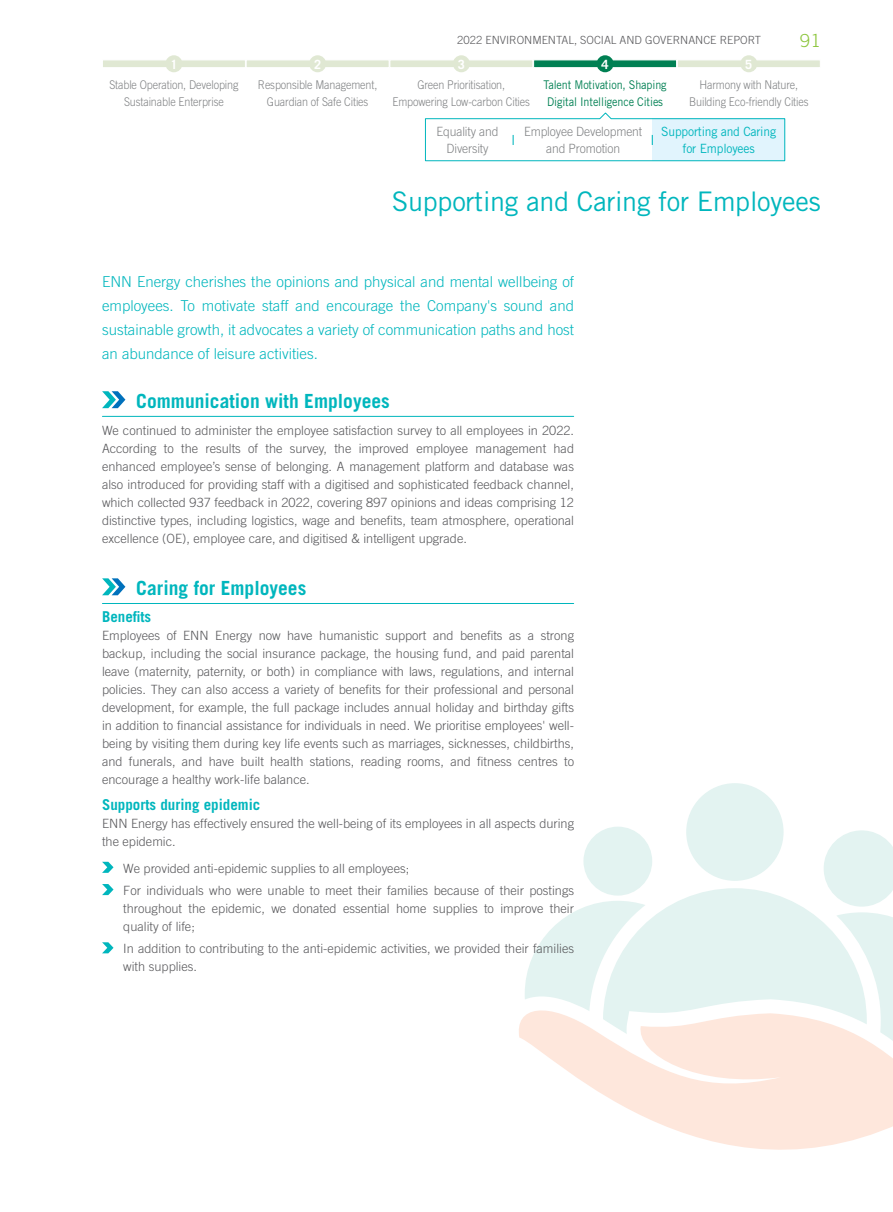
<style>
.page{position:relative;width:893px;height:1212px;background:#fff}
.page>*{position:absolute;margin:0;border:0;box-sizing:border-box;transform-origin:0 0}
.t1{font:27px "Trade Gothic LT Std";letter-spacing:-.01em;color:#00b6bd}
.t2{font:700 19.5px "Trade Gothic LT Std";color:#00b6bd}
.t3{font:300 18px "Trade Gothic LT Std";color:#8dc63e}
.t4{font:300 15px/24px "Trade Gothic LT Std";color:#00b6bd;text-align:justify}
.t5{font:700 15px "Trade Gothic LT Std";color:#00b6bd}
.t6{font:300 12.75px/18px "Trade Gothic LT Std";color:#58585b}
.t7{font:300 12.75px/16.5px "Trade Gothic LT Std";letter-spacing:-.01em;color:#808284;text-align:center;scale:.95 1}
.t8{font:12.75px/16.5px "Trade Gothic LT Std";letter-spacing:-.015em;color:#00b6bd;text-align:center;scale:.95 1}
.t9{font:700 12.75px "Trade Gothic LT Std";color:#fff}
.t10{font:300 12px/16.5px "Trade Gothic LT Std";letter-spacing:-.01em;color:#808284;text-align:center;scale:.9 1}
.t11{font:12px/16.5px "Trade Gothic LT Std";letter-spacing:-.01em;color:#008053;text-align:center;scale:.9 1}
.t12{font:300 11.25px "Trade Gothic LT Std";color:#58585b}
</style>
<div class="page">
<svg style="left:102px;top:391px;width:23px;height:17px"></svg>
<hr style="left:102px;top:416px;width:472px;height:1px;background:#00b6bd">
<hr style="left:102px;top:603px;width:472px;height:1px;background:#00b6bd">
<svg style="left:519px;top:1016px;width:374px;height:134px;fill:#fee7dc"></svg>
<div style="left:686px;top:783px;width:98px;height:98px;background:#e3f3f1;border-radius:50%"></div>
<svg style="left:525px;top:830px;width:368px;height:252px"></svg>
<svg style="left:425px;top:112px;width:360px;height:49px"></svg>
<div style="left:102px;top:60px;width:144px;height:8px;background:#e0e8d3;border:1px solid #fff"></div>
<div style="left:389px;top:60px;width:144px;height:8px;background:#e0e8d3;border:1px solid #fff"></div>
<div style="left:246px;top:60px;width:143px;height:8px;background:#e0e8d3;border:1px solid #fff"></div>
<div style="left:533px;top:60px;width:144px;height:8px;background:#008053;border:1px solid #fff"></div>
<div style="left:677px;top:60px;width:144px;height:8px;background:#e0e8d3;border:1px solid #fff"></div>
<div style="left:165px;top:55px;width:17px;height:17px;background:#e0e8d3;border-radius:50%"></div>
<div style="left:309px;top:55px;width:17px;height:17px;background:#e0e8d3;border-radius:50%"></div>
<div style="left:453px;top:55px;width:17px;height:17px;background:#e0e8d3;border-radius:50%"></div>
<div style="left:597px;top:55px;width:17px;height:17px;background:#008053;border-radius:50%"></div>
<div style="left:740px;top:55px;width:17px;height:17px;background:#e0e8d3;border-radius:50%"></div>
<svg style="left:102px;top:578px;width:23px;height:17px"></svg>
<svg style="left:102px;top:862px;width:12px;height:11px"></svg>
<svg style="left:102px;top:884px;width:12px;height:11px"></svg>
<svg style="left:102px;top:942px;width:12px;height:11px"></svg>
<p class="t12" style="left:457px;top:34px;width:305px">2022 ENVIRONMENTAL, SOCIAL AND GOVERNANCE REPORT</p>
<h3 class="t3" style="left:800px;top:30px;width:22px">91</h3>
<p class="t9" style="left:170px;top:56px;width:9px">1</p>
<p class="t9" style="left:314px;top:56px;width:9px">2</p>
<p class="t9" style="left:458px;top:56px;width:9px">3</p>
<p class="t9" style="left:602px;top:56px;width:9px">4</p>
<p class="t9" style="left:745px;top:56px;width:9px">5</p>
<p class="t10" style="left:109px;top:77px;width:145px">Stable Operation, Developing<br>Sustainable Enterprise</p>
<p class="t10" style="left:258px;top:77px;width:134px">Responsible Management,<br>Guardian of Safe Cities</p>
<p class="t10" style="left:392px;top:77px;width:154px">Green Prioritisation,<br>Empowering Low-carbon Cities</p>
<p class="t11" style="left:543px;top:77px;width:138px">Talent Motivation, Shaping<br>Digital Intelligence Cities</p>
<p class="t10" style="left:689px;top:77px;width:134px">Harmony with Nature,<br>Building Eco-friendly Cities</p>
<p class="t7" style="left:437px;top:123px;width:67px">Equality and<br>Diversity</p>
<p class="t8" style="left:661px;top:123px;width:122px">Supporting and Caring for Employees</p>
<p class="t7" style="left:524px;top:123px;width:126px">Employee Development and Promotion</p>
<h1 class="t1" style="left:392px;top:185px;width:430px">Supporting and Caring for Employees</h1>
<p class="t4" style="left:102px;top:270px;width:474px">ENN Energy cherishes the opinions and physical and mental wellbeing of employees. To motivate staff and encourage the Company's sound and sustainable growth, it advocates a variety of communication paths and host an abundance of leisure activities.</p>
<h2 class="t2" style="left:136px;top:389px;width:255px">Communication with Employees</h2>
<p class="t6" style="left:102px;top:421px;width:473px;text-align:justify">We continued to administer the employee satisfaction survey to all employees in 2022.<br>According to the results of the survey, the improved employee management had enhanced employee’s sense of belonging. A management platform and database was also introduced for providing staff with a digitised and sophisticated feedback channel, which collected 937 feedback in 2022, covering 897 opinions and ideas comprising 12 distinctive types, including logistics, wage and benefits, team atmosphere, operational excellence (OE), employee care, and digitised &amp; intelligent upgrade.</p>
<h2 class="t2" style="left:136px;top:576px;width:172px">Caring for Employees</h2>
<p class="t5" style="left:102px;top:607px;width:51px">Benefits</p>
<p class="t6" style="left:102px;top:626px;width:474px;text-align:justify">Employees of ENN Energy now have humanistic support and benefits as a strong backup, including the social insurance package, the housing fund, and paid parental leave (maternity, paternity, or both) in compliance with laws, regulations, and internal policies. They can also access a variety of benefits for their professional and personal development, for example, the full package includes annual holiday and birthday gifts in addition to financial assistance for individuals in need. We prioritise employees' well&shy;being by visiting them during key life events such as marriages, sicknesses, childbirths, and funerals, and have built health stations, reading rooms, and fitness centres to encourage a healthy work-life balance.</p>
<p class="t5" style="left:102px;top:796px;width:160px">Supports during epidemic</p>
<p class="t6" style="left:102px;top:815px;width:474px">ENN Energy has effectively ensured the well-being of its employees in all aspects during the epidemic.</p>
<p class="t6" style="left:123px;top:857px;width:452px;line-height:22.2px">We provided anti-epidemic supplies to all employees;<br>For individuals who were unable to meet their families because of their postings</p>
<p class="t6" style="left:123px;top:899px;width:452px">throughout the epidemic, we donated essential home supplies to improve their quality of life;</p>
<p class="t6" style="left:123px;top:940px;width:452px">In addition to contributing to the anti-epidemic activities, we provided their families with supplies.</p>
</div>
